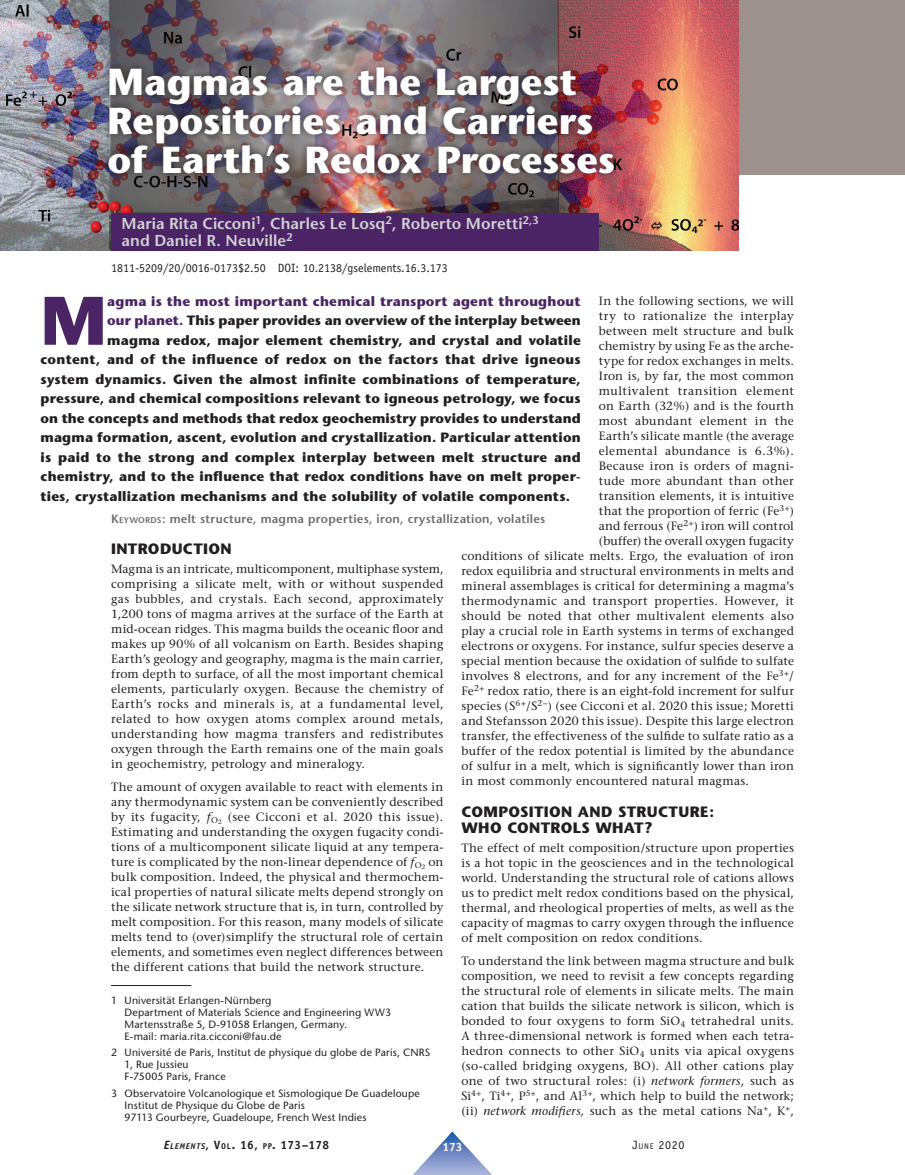
<style>
.page{position:relative;width:905px;height:1175px;background:#fff}
.page>*{position:absolute;margin:0;border:0;box-sizing:border-box;transform-origin:0 0}
.t1{font:700 68.4px "Stone Sans";color:#4a2464}
.t2{font:700 37.5px/39px "Stone Sans";color:#fff}
.t3{font:600 15.75px/17.2px "Stone Sans";letter-spacing:.005em;color:#d1d2d4}
.t4{font:700 15px/15.8px "Stone Sans";letter-spacing:.02em;color:#231f20}
.t5{font:700 13.5px "Stone Sans";letter-spacing:.015em;color:#231f20}
.t6{font:700 13.5px "Stone Sans";letter-spacing:.02em;color:#4a2464}
.t7{font:12px/15px "Stone Serif";letter-spacing:.02em;color:#231f20;text-align:justify}
.t8{font:600 12px "Stone Sans";letter-spacing:.02em;color:#6c6d70}
.t9{font:12px "Officina Sans";color:#231f20}
.t10{font:12px "Stone Serif";letter-spacing:.045em;color:#231f20}
.t11{font:700 12px "Officina Sans";letter-spacing:.03em;color:#231f20}
.t12{font:12px "Stone Serif";letter-spacing:.04em;color:#231f20}
.t13{font:12px "Officina Sans";color:#231f20}
.t14{font:700 12px "Officina Sans";color:#fcfcfc}
.t15{font:10.5px/12px "Stone Sans";letter-spacing:.015em;color:#231f20}
.s1{font-style:italic}
.s2{color:#4a2464}
.s3{font-style:inherit}
.s4{font-size:8.4px}
.s5{font-style:italic;font-size:8.4px}
</style>
<div class="page">
<svg style="left:414px;top:1131px;width:77px;height:43px"></svg>
<div style="left:738px;top:0;width:166px;height:174px;background:#9d918d"></div>
<img style="left:0;top:0;width:738px;height:250px">
<div style="left:101px;top:59px;width:520px;height:122px;background:#231f20;opacity:.75"></div>
<div style="left:111px;top:213px;width:487px;height:37px;background:#4a2464"></div>
<hr style="left:111px;top:985px;width:80px;height:1px;background:#231f20">
<h2 class="t2" style="left:107px;top:62px;width:509px">Magmas are the Largest<br>Repositories and Carriers of Earth’s Redox Processes</h2>
<h3 class="t3" style="left:122px;top:215px;width:419px">Maria Rita Cicconi<sup>1</sup>, Charles Le Losq<sup>2</sup>, Roberto Moretti<sup>2,3 </sup>and Daniel R. Neuville<sup>2</sup></h3>
<p class="t9" style="left:111px;top:260px;width:338px">1811-5209/20/0016-0173$2.50 DOI: 10.2138/gselements.16.3.173</p>
<p class="t7" style="left:599px;top:293px;width:197px">In the following sections, we will</p>
<p class="t7" style="left:599px;top:308px;width:197px">try to rationalize the interplay</p>
<p class="t7" style="left:599px;top:323px;width:196px">between melt structure and bulk</p>
<p class="t7" style="left:599px;top:338px;width:196px">chemistry by using Fe as the arche-</p>
<p class="t7" style="left:599px;top:353px;width:197px">type for redox exchanges in melts.</p>
<p class="t7" style="left:599px;top:368px;width:197px">Iron is, by far, the most common</p>
<p class="t10" style="left:599px;top:383px;width:197px">multivalent transition element</p>
<p class="t7" style="left:599px;top:398px;width:196px">on Earth (32%) and is the fourth</p>
<p class="t7" style="left:599px;top:413px;width:196px">most abundant element in the</p>
<p class="t7" style="left:599px;top:428px;width:197px">Earth’s silicate mantle (the average</p>
<p class="t12" style="left:599px;top:443px;width:197px">elemental abundance is 6.3%).</p>
<p class="t7" style="left:599px;top:458px;width:196px">Because iron is orders of magni-</p>
<p class="t7" style="left:599px;top:473px;width:197px">tude more abundant than other</p>
<p class="t7" style="left:599px;top:488px;width:197px">transition elements, it is intuitive</p>
<p class="t7" style="left:599px;top:503px;width:196px">that the proportion of ferric (Fe<sup>3+</sup>)</p>
<p class="t7" style="left:599px;top:518px;width:197px">and ferrous (Fe<sup>2+</sup>) iron will control</p>
<p class="t7" style="left:599px;top:533px;width:197px">(buffer) the overall oxygen fugacity</p>
<p class="t7" style="left:461px;top:548px;width:334px">conditions of silicate melts. Ergo, the evaluation of iron</p>
<p class="t7" style="left:461px;top:563px;width:334px">redox equilibria and structural environments in melts and</p>
<p class="t7" style="left:461px;top:578px;width:334px">mineral assemblages is critical for determining a magma’s</p>
<p class="t7" style="left:461px;top:593px;width:334px">thermodynamic and transport properties. However, it</p>
<p class="t7" style="left:461px;top:608px;width:334px">should be noted that other multivalent elements also</p>
<p class="t7" style="left:461px;top:623px;width:334px">play a crucial role in Earth systems in terms of exchanged</p>
<p class="t7" style="left:461px;top:638px;width:334px">electrons or oxygens. For instance, sulfur species deserve a</p>
<p class="t7" style="left:461px;top:653px;width:334px">special mention because the oxidation of sulfide to sulfate</p>
<p class="t7" style="left:461px;top:668px;width:334px">involves 8 electrons, and for any increment of the Fe<sup>3+</sup>/</p>
<p class="t7" style="left:461px;top:683px;width:334px">Fe<sup>2+</sup> redox ratio, there is an eight-fold increment for sulfur</p>
<p class="t7" style="left:461px;top:698px;width:334px">species (S<sup>6+</sup>/S<sup>2−</sup>) (see Cicconi et al. 2020 this issue; Moretti</p>
<p class="t7" style="left:461px;top:713px;width:334px">and Stefansson 2020 this issue). Despite this large electron</p>
<p class="t7" style="left:461px;top:728px;width:334px">transfer, the effectiveness of the sulfide to sulfate ratio as a</p>
<p class="t7" style="left:461px;top:743px;width:334px">buffer of the redox potential is limited by the abundance</p>
<p class="t7" style="left:461px;top:758px;width:334px">of sulfur in a melt, which is significantly lower than iron</p>
<p class="t7" style="left:461px;top:773px;width:289px">in most commonly encountered natural magmas.</p>
<p class="t4" style="left:461px;top:804px;width:254px">COMPOSITION AND STRUCTURE:<br>WHO CONTROLS WHAT?</p>
<p class="t7" style="left:461px;top:840px;width:334px">The effect of melt composition/structure upon properties is a hot topic in the geosciences and in the technological world. Understanding the structural role of cations allows us to predict melt redox conditions based on the physical, thermal, and rheological properties of melts, as well as the capacity of magmas to carry oxygen through the influence of melt composition on redox conditions.</p>
<p class="t7" style="left:461px;top:953px;width:334px">To understand the link between magma structure and bulk composition, we need to revisit a few concepts regarding the structural role of elements in silicate melts. The main cation that builds the silicate network is silicon, which is bonded to four oxygens to form SiO<sub>4</sub> tetrahedral units.<br>A three-dimensional network is formed when each tetra&shy;hedron connects to other SiO<sub>4</sub> units via apical oxygens (so-called bridging oxygens, BO). All other cations play one of two structural roles: (i) <span class="s1">network formers</span>, such as Si<sup>4+</sup>, Ti<sup>4+</sup>, P<sup>5+</sup>, and Al<sup>3+</sup>, which help to build the network; (ii) <span class="s1">network modifiers,</span> such as the metal cations Na<sup>+</sup>, K<sup>+</sup>,</p>
<h1 class="t1" style="left:40px;top:280px;width:68px">M</h1>
<p class="t6" style="left:107px;top:293px;width:475px">agma is the most important chemical transport agent throughout</p>
<p class="t5" style="left:107px;top:312px;width:475px"><span class="s2">our planet.</span> This paper provides an overview of the interplay between</p>
<p class="t5" style="left:107px;top:332px;width:475px">magma redox, major element chemistry, and crystal and volatile</p>
<p class="t5" style="left:40px;top:351px;width:541px">content, and of the influence of redox on the factors that drive igneous</p>
<p class="t5" style="left:40px;top:371px;width:542px">system dynamics. Given the almost infinite combinations of temperature,</p>
<p class="t5" style="left:40px;top:390px;width:541px">pressure, and chemical compositions relevant to igneous petrology, we focus</p>
<p class="t5" style="left:40px;top:410px;width:542px">on the concepts and methods that redox geochemistry provides to understand</p>
<p class="t5" style="left:40px;top:429px;width:541px">magma formation, ascent, evolution and crystallization. Particular attention</p>
<p class="t5" style="left:40px;top:449px;width:542px">is paid to the strong and complex interplay between melt structure and</p>
<p class="t5" style="left:40px;top:468px;width:542px">chemistry, and to the influence that redox conditions have on melt proper-</p>
<p class="t5" style="left:40px;top:488px;width:531px">ties, crystallization mechanisms and the solubility of volatile components.</p>
<p class="t8" style="left:111px;top:512px;width:435px"><span class="s3">K</span><span class="s4">EYWORDS</span>: melt structure, magma properties, iron, crystallization, volatiles</p>
<p class="t4" style="left:111px;top:540px;width:122px">INTRODUCTION</p>
<p class="t7" style="left:111px;top:561px;width:334px">Magma is an intricate, multicomponent, multiphase system, comprising a silicate melt, with or without suspended gas bubbles, and crystals. Each second, approximately 1,200 tons of magma arrives at the surface of the Earth at mid-ocean ridges. This magma builds the oceanic floor and makes up 90% of all volcanism on Earth. Besides shaping Earth’s geology and geography, magma is the main carrier, from depth to surface, of all the most important chemical elements, particularly oxygen. Because the chemistry of Earth’s rocks and minerals is, at a fundamental level, related to how oxygen atoms complex around metals, understanding how magma transfers and redistributes oxygen through the Earth remains one of the main goals in geochemistry, petrology and mineralogy.</p>
<p class="t7" style="left:111px;top:779px;width:334px">The amount of oxygen available to react with elements in any thermodynamic system can be conveniently described by its fugacity, <span class="s1">f</span><sub>O</sub><sub>2</sub> (see Cicconi et al. 2020 this issue).<br>Estimating and understanding the oxygen fugacity condi&shy;tions of a multicomponent silicate liquid at any tempera&shy;ture is complicated by the non-linear dependence of <span class="s1">f</span><sub>O</sub><sub>2</sub> on bulk composition. Indeed, the physical and thermochem&shy;ical properties of natural silicate melts depend strongly on the silicate network structure that is, in turn, controlled by melt composition. For this reason, many models of silicate melts tend to (over)simplify the structural role of certain elements, and sometimes even neglect differences between the different cations that build the network structure.</p>
<p class="t15" style="left:125px;top:994px;width:268px;text-indent:-14px">1 Universität Erlangen-Nürnberg<br>Department of Materials Science and Engineering WW3<br>Martensstraße 5, D-91058 Erlangen, Germany.<br>E-mail: maria.rita.cicconi@fau.de</p>
<p class="t15" style="left:125px;top:1046px;width:307px;text-indent:-14px">2 Université de Paris, Institut de physique du globe de Paris, CNRS<br>1, Rue Jussieu<br>F-75005 Paris, France</p>
<p class="t15" style="left:125px;top:1087px;width:297px;text-indent:-14px">3 Observatoire Volcanologique et Sismologique De Guadeloupe<br>Institut de Physique du Globe de Paris<br>97113 Gourbeyre, Guadeloupe, French West Indies</p>
<p class="t11" style="left:164px;top:1137px;width:167px"><span class="s1">E</span><span class="s5">LEMENTS</span>, V<span class="s4">ol</span>. 16, <span class="s4">pp</span>. 173–178</p>
<p class="t14" style="left:442px;top:1139px;width:22px">173</p>
<p class="t13" style="left:632px;top:1138px;width:53px">J<span class="s4">UNE</span> 2020</p>
</div>
